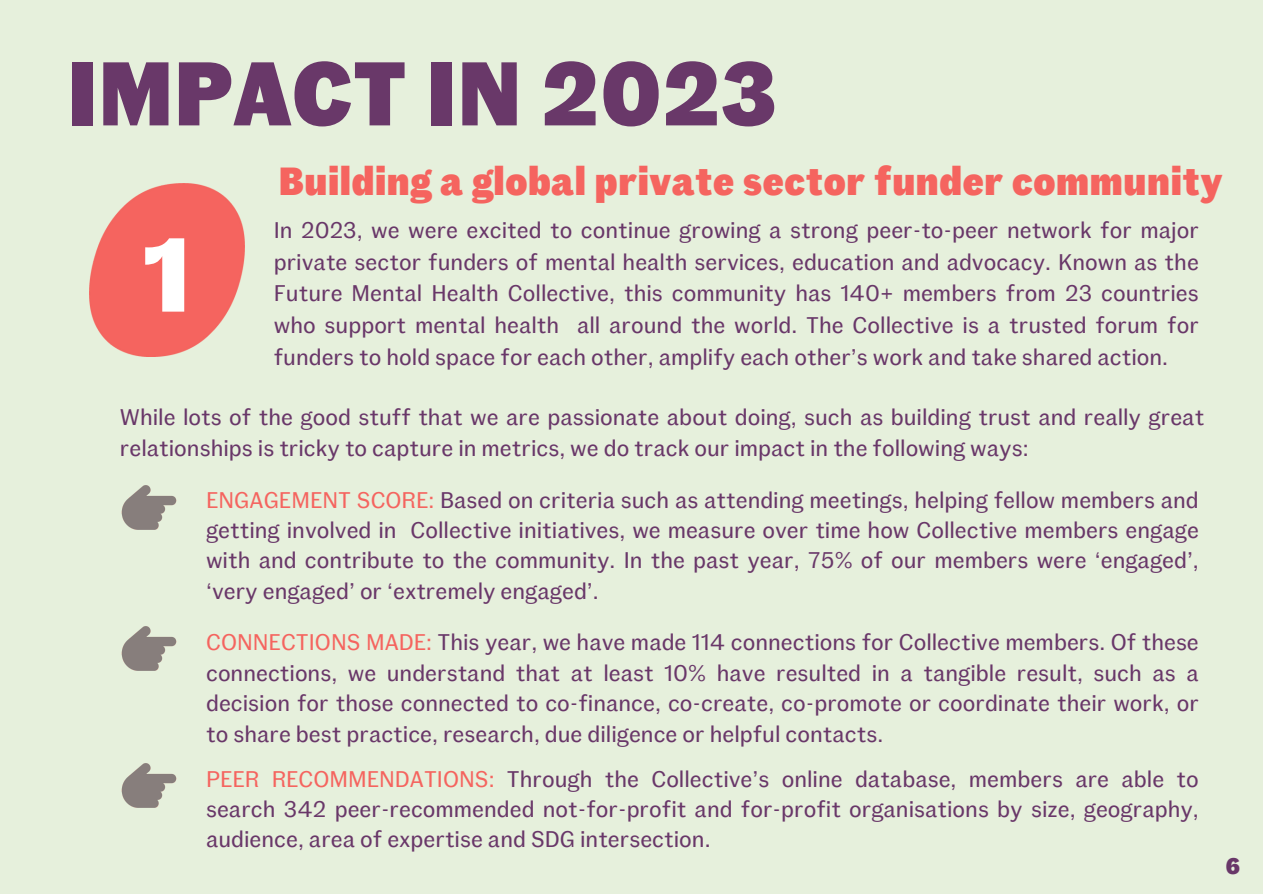
<style>
.page{position:relative;width:1263px;height:894px;background:#fff}
.page>*{position:absolute;margin:0;border:0;box-sizing:border-box;transform-origin:0 0}
.t1{font:900 104.7px "Fann Grotesque";color:#fff}
.t2{font:900 90px "Fann Grotesque";color:#693869}
.t3{font:900 39px "Fann Grotesque";color:#f5645f}
.t4{font:22.5px/30.3px "Fann Grotesque";color:#693769;text-align:justify}
.t5{font:900 22.5px "Fann Grotesque";color:#693769}
.s1{color:#f5645f}
</style>
<div class="page">
<div style="left:0;top:0;width:1263px;height:893px;background:#e6f0dc"></div>
<img style="left:89px;top:183px;width:156px;height:173px">
<img style="left:121px;top:485px;width:56px;height:45px">
<img style="left:121px;top:626px;width:56px;height:45px">
<img style="left:121px;top:763px;width:56px;height:45px">
<p class="t2" style="left:67px;top:35px;width:713px">IMPACT IN 2023</p>
<p class="t3" style="left:278px;top:156px;width:946px">Building a global private sector funder community</p>
<p class="t4" style="left:274px;top:213px;width:927px;line-height:31.5px">In 2023, we were excited to continue growing a strong peer-to-peer network for major private sector funders of mental health services, education and advocacy. Known as the Future Mental Health Collective, this community has 140+ members from 23 countries who support mental health all around the world. The Collective is a trusted forum for funders to hold space for each other, amplify each other’s work and take shared action.</p>
<p class="t4" style="left:120px;top:401px;width:1086px">While lots of the good stuff that we are passionate about doing, such as building trust and really great relationships is tricky to capture in metrics, we do track our impact in the following ways:</p>
<p class="t4" style="left:206px;top:483px;width:994px"><span class="s1">ENGAGEMENT SCORE:</span> Based on criteria such as attending meetings, helping fellow members and getting involved in Collective initiatives, we measure over time how Collective members engage with and contribute to the community. In the past year, 75% of our members were ‘engaged’, ‘very engaged’ or ‘extremely engaged’.</p>
<p class="t4" style="left:206px;top:626px;width:994px"><span class="s1">CONNECTIONS MADE:</span> This year, we have made 114 connections for Collective members. Of these connections, we understand that at least 10% have resulted in a tangible result, such as a decision for those connected to co-finance, co-create, co-promote or coordinate their work, or to share best practice, research, due diligence or helpful contacts.</p>
<p class="t4" style="left:206px;top:762px;width:994px"><span class="s1">PEER RECOMMENDATIONS:</span> Through the Collective’s online database, members are able to search 342 peer-recommended not-for-profit and for-profit organisations by size, geography, audience, area of expertise and SDG intersection.</p>
<h2 class="t1" style="left:142px;top:207px;width:51px">1</h2>
<p class="t5" style="left:1225px;top:851px;width:16px">6</p>
</div>
